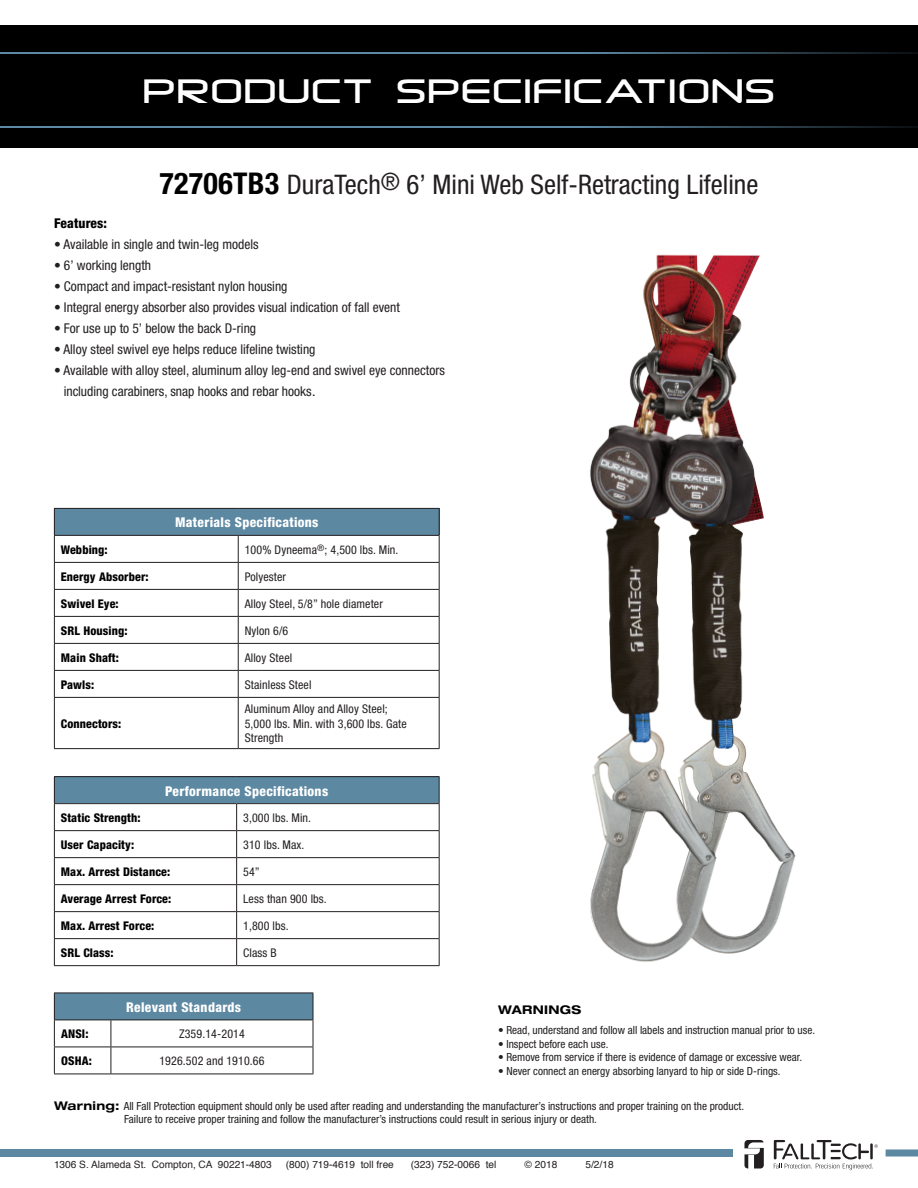
<style>
.page{position:relative;width:918px;height:1188px;background:#fff}
.page>*{position:absolute;margin:0;border:0;box-sizing:border-box;transform-origin:0 0}
.t1{font:condensed 27px "Helvetica Neue";color:#231f20}
.t2{font:27px "Fall Tech";letter-spacing:.075em;color:#fff}
.t3{font:condensed 13.5px "Helvetica Neue";color:#231f20}
.t4{font:800 condensed 13.5px "Helvetica Neue";letter-spacing:.025em;color:#fff}
.t5{font:800 condensed 13.5px "Helvetica Neue";letter-spacing:.01em;color:#000}
.t6{font:condensed 12px/14.4px "Helvetica Neue";letter-spacing:.01em;color:#231f20}
.t7{font:800 condensed 12px "Helvetica Neue";letter-spacing:.01em;color:#000}
.t8{font:700 expanded 12px "Helvetica Neue";letter-spacing:.025em;color:#000}
.t9{font:condensed 11.25px "Helvetica Neue";color:#231f20}
.t10{font:10.2px "Helvetica";color:#231f20}
.s1{font-weight:700;font-size:30px;color:#000}
.s2{font-family:"Helvetica";font-stretch:normal;font-size:15px}
.s3{font-weight:700;font-stretch:expanded;font-size:12px;color:#000}
</style>
<div class="page">
<div style="left:0;top:25px;width:918px;height:123px;background:#000"></div>
<svg style="left:744px;top:1140px;width:20px;height:29px"></svg>
<svg style="left:774px;top:1140px;width:104px;height:30px"></svg>
<div style="left:886px;top:1149px;width:32px;height:8px;background:#5c88a2"></div>
<div style="left:0;top:1149px;width:732px;height:7px;background:#5c88a2"></div>
<hr style="left:0;top:127px;width:918px;height:1px;background:#5c88a2">
<hr style="left:0;top:52px;width:918px;height:1px;background:#5c88a2">
<img style="left:590px;top:254px;width:206px;height:708px">
<div style="left:54px;top:993px;width:259px;height:27px;background:#5c88a2"></div>
<hr style="left:54px;top:993px;width:57px;height:1px;background:#231f20">
<hr style="left:111px;top:993px;width:202px;height:1px;background:#231f20">
<hr style="left:54px;top:1020px;width:57px;height:1px;background:#231f20">
<hr style="left:111px;top:1020px;width:202px;height:1px;background:#231f20">
<hr style="left:54px;top:1047px;width:57px;height:1px;background:#231f20">
<svg style="left:54px;top:993px;width:1px;height:81px"></svg>
<hr style="left:111px;top:1047px;width:202px;height:1px;background:#231f20">
<svg style="left:111px;top:1020px;width:1px;height:54px"></svg>
<svg style="left:313px;top:993px;width:1px;height:81px"></svg>
<hr style="left:54px;top:1074px;width:57px;height:1px;background:#231f20">
<hr style="left:111px;top:1074px;width:202px;height:1px;background:#231f20">
<div style="left:54px;top:777px;width:385px;height:26px;background:#5c88a2"></div>
<hr style="left:54px;top:776px;width:183px;height:1px;background:#231f20">
<hr style="left:237px;top:776px;width:203px;height:1px;background:#231f20">
<hr style="left:54px;top:803px;width:183px;height:1px;background:#231f20">
<hr style="left:237px;top:803px;width:203px;height:1px;background:#231f20">
<hr style="left:54px;top:830px;width:183px;height:1px;background:#231f20">
<hr style="left:237px;top:830px;width:203px;height:1px;background:#231f20">
<hr style="left:54px;top:857px;width:183px;height:1px;background:#231f20">
<hr style="left:237px;top:857px;width:203px;height:1px;background:#231f20">
<hr style="left:54px;top:884px;width:183px;height:1px;background:#231f20">
<hr style="left:237px;top:884px;width:203px;height:1px;background:#231f20">
<hr style="left:54px;top:911px;width:183px;height:1px;background:#231f20">
<hr style="left:237px;top:911px;width:203px;height:1px;background:#231f20">
<hr style="left:54px;top:938px;width:183px;height:1px;background:#231f20">
<svg style="left:54px;top:777px;width:1px;height:188px"></svg>
<hr style="left:237px;top:938px;width:203px;height:1px;background:#231f20">
<svg style="left:236px;top:804px;width:1px;height:161px"></svg>
<svg style="left:439px;top:777px;width:1px;height:188px"></svg>
<hr style="left:54px;top:965px;width:183px;height:1px;background:#231f20">
<hr style="left:237px;top:965px;width:203px;height:1px;background:#231f20">
<div style="left:54px;top:509px;width:385px;height:26px;background:#5c88a2"></div>
<hr style="left:238px;top:698px;width:1px;height:50px;background:#231f20">
<hr style="left:238px;top:535px;width:202px;height:1px;background:#231f20">
<hr style="left:238px;top:562px;width:202px;height:1px;background:#231f20">
<hr style="left:54px;top:562px;width:184px;height:1px;background:#231f20">
<hr style="left:54px;top:535px;width:184px;height:1px;background:#231f20">
<svg style="left:238px;top:536px;width:1px;height:161px"></svg>
<hr style="left:54px;top:508px;width:184px;height:1px;background:#231f20">
<hr style="left:238px;top:508px;width:202px;height:1px;background:#231f20">
<hr style="left:54px;top:589px;width:184px;height:1px;background:#231f20">
<hr style="left:238px;top:589px;width:202px;height:1px;background:#231f20">
<hr style="left:54px;top:616px;width:184px;height:1px;background:#231f20">
<hr style="left:238px;top:616px;width:202px;height:1px;background:#231f20">
<hr style="left:54px;top:643px;width:184px;height:1px;background:#231f20">
<hr style="left:238px;top:643px;width:202px;height:1px;background:#231f20">
<hr style="left:54px;top:670px;width:184px;height:1px;background:#231f20">
<svg style="left:54px;top:509px;width:1px;height:188px"></svg>
<hr style="left:238px;top:670px;width:202px;height:1px;background:#231f20">
<svg style="left:439px;top:509px;width:1px;height:188px"></svg>
<hr style="left:54px;top:697px;width:184px;height:1px;background:#231f20">
<hr style="left:54px;top:698px;width:1px;height:50px;background:#231f20">
<hr style="left:238px;top:697px;width:202px;height:1px;background:#231f20">
<hr style="left:439px;top:698px;width:1px;height:50px;background:#231f20">
<hr style="left:54px;top:748px;width:184px;height:1px;background:#231f20">
<hr style="left:238px;top:748px;width:202px;height:1px;background:#231f20">
<p class="t2" style="left:145px;top:78px;width:633px">PRODUCT SPECIFICATIONS</p>
<p class="t1" style="left:160px;top:169px;width:600px"><span class="s1">72706TB3</span> DuraTech<sup>®</sup> 6’ Mini Web Self-Retracting Lifeline</p>
<p class="t5" style="left:54px;top:214px;width:55px">Features:</p>
<p class="t3" style="left:54px;top:236px;width:206px">• Available in single and twin-leg models</p>
<p class="t3" style="left:54px;top:257px;width:99px">• 6’ working length</p>
<p class="t3" style="left:54px;top:278px;width:235px">• Compact and impact-resistant nylon housing</p>
<p class="t3" style="left:54px;top:299px;width:347px">• Integral energy absorber also provides visual indication of fall event</p>
<p class="t3" style="left:54px;top:320px;width:204px">• For use up to 5’ below the back D-ring</p>
<p class="t3" style="left:54px;top:341px;width:263px">• Alloy steel swivel eye helps reduce lifeline twisting</p>
<p class="t3" style="left:54px;top:362px;width:392px">• Available with alloy steel, aluminum alloy leg-end and swivel eye connectors</p>
<p class="t3" style="left:64px;top:383px;width:254px">including carabiners, snap hooks and rebar hooks<span class="s2">.</span></p>
<p class="t4" style="left:175px;top:514px;width:145px">Materials Specifications</p>
<p class="t7" style="left:61px;top:542px;width:48px">Webbing:</p>
<p class="t6" style="left:245px;top:542px;width:155px">100% Dyneema<sup>®</sup>; 4,500 lbs. Min.</p>
<p class="t7" style="left:61px;top:569px;width:89px">Energy Absorber:</p>
<p class="t6" style="left:245px;top:569px;width:43px">Polyester</p>
<p class="t7" style="left:61px;top:596px;width:59px">Swivel Eye:</p>
<p class="t6" style="left:245px;top:596px;width:140px">Alloy Steel, 5/8” hole diameter</p>
<p class="t7" style="left:61px;top:623px;width:68px">SRL Housing:</p>
<p class="t6" style="left:245px;top:623px;width:45px">Nylon 6/6</p>
<p class="t7" style="left:61px;top:650px;width:60px">Main Shaft:</p>
<p class="t6" style="left:245px;top:650px;width:49px">Alloy Steel</p>
<p class="t7" style="left:61px;top:677px;width:35px">Pawls:</p>
<p class="t6" style="left:245px;top:677px;width:68px">Stainless Steel</p>
<p class="t7" style="left:61px;top:716px;width:62px">Connectors:</p>
<p class="t6" style="left:245px;top:702px;width:145px">Aluminum Alloy and Alloy Steel;</p>
<p class="t6" style="left:245px;top:716px;width:164px">5,000 lbs. Min. with 3,600 lbs. Gate<br>Strength</p>
<p class="t4" style="left:165px;top:782px;width:164px">Performance Specifications</p>
<p class="t7" style="left:61px;top:810px;width:81px">Static Strength:</p>
<p class="t6" style="left:243px;top:810px;width:70px">3,000 lbs. Min.</p>
<p class="t7" style="left:61px;top:837px;width:75px">User Capacity:</p>
<p class="t6" style="left:243px;top:837px;width:63px">310 lbs. Max.</p>
<p class="t7" style="left:61px;top:864px;width:111px">Max. Arrest Distance:</p>
<p class="t6" style="left:243px;top:864px;width:18px">54”</p>
<p class="t7" style="left:61px;top:891px;width:112px">Average Arrest Force:</p>
<p class="t6" style="left:243px;top:891px;width:85px">Less than 900 lbs.</p>
<p class="t7" style="left:61px;top:918px;width:95px">Max. Arrest Force:</p>
<p class="t6" style="left:243px;top:918px;width:47px">1,800 lbs.</p>
<p class="t7" style="left:61px;top:945px;width:54px">SRL Class:</p>
<p class="t6" style="left:243px;top:945px;width:35px">Class B</p>
<p class="t4" style="left:126px;top:999px;width:117px">Relevant Standards</p>
<p class="t7" style="left:61px;top:1027px;width:29px">ANSI:</p>
<p class="t6" style="left:179px;top:1027px;width:67px">Z359.14-2014</p>
<p class="t7" style="left:61px;top:1054px;width:32px">OSHA:</p>
<p class="t6" style="left:159px;top:1054px;width:107px">1926.502 and 1910.66</p>
<p class="t8" style="left:498px;top:1002px;width:85px">WARNINGS</p>
<p class="t9" style="left:498px;top:1024px;width:318px">• Read, understand and follow all labels and instruction manual prior to use.</p>
<p class="t9" style="left:498px;top:1037px;width:112px">• Inspect before each use.</p>
<p class="t9" style="left:498px;top:1051px;width:305px">• Remove from service if there is evidence of damage or excessive wear.</p>
<p class="t9" style="left:498px;top:1064px;width:284px">• Never connect an energy absorbing lanyard to hip or side D-rings.</p>
<p class="t9" style="left:54px;top:1099px;width:692px"><span class="s3">Warning:</span> All Fall Protection equipment should only be used after reading and understanding the manufacturer’s instructions and proper training on the product.</p>
<p class="t9" style="left:124px;top:1113px;width:474px">Failure to receive proper training and follow the manufacturer’s instructions could result in serious injury or death.</p>
<p class="t10" style="left:54px;top:1156px;width:219px">1306 S. Alameda St. Compton, CA 90221-4803</p>
<p class="t10" style="left:286px;top:1156px;width:110px">(800) 719-4619 toll free</p>
<p class="t10" style="left:411px;top:1156px;width:87px">(323) 752-0066 tel</p>
<p class="t10" style="left:525px;top:1156px;width:34px">© 2018</p>
<p class="t10" style="left:585px;top:1156px;width:30px">5/2/18</p>
</div>
